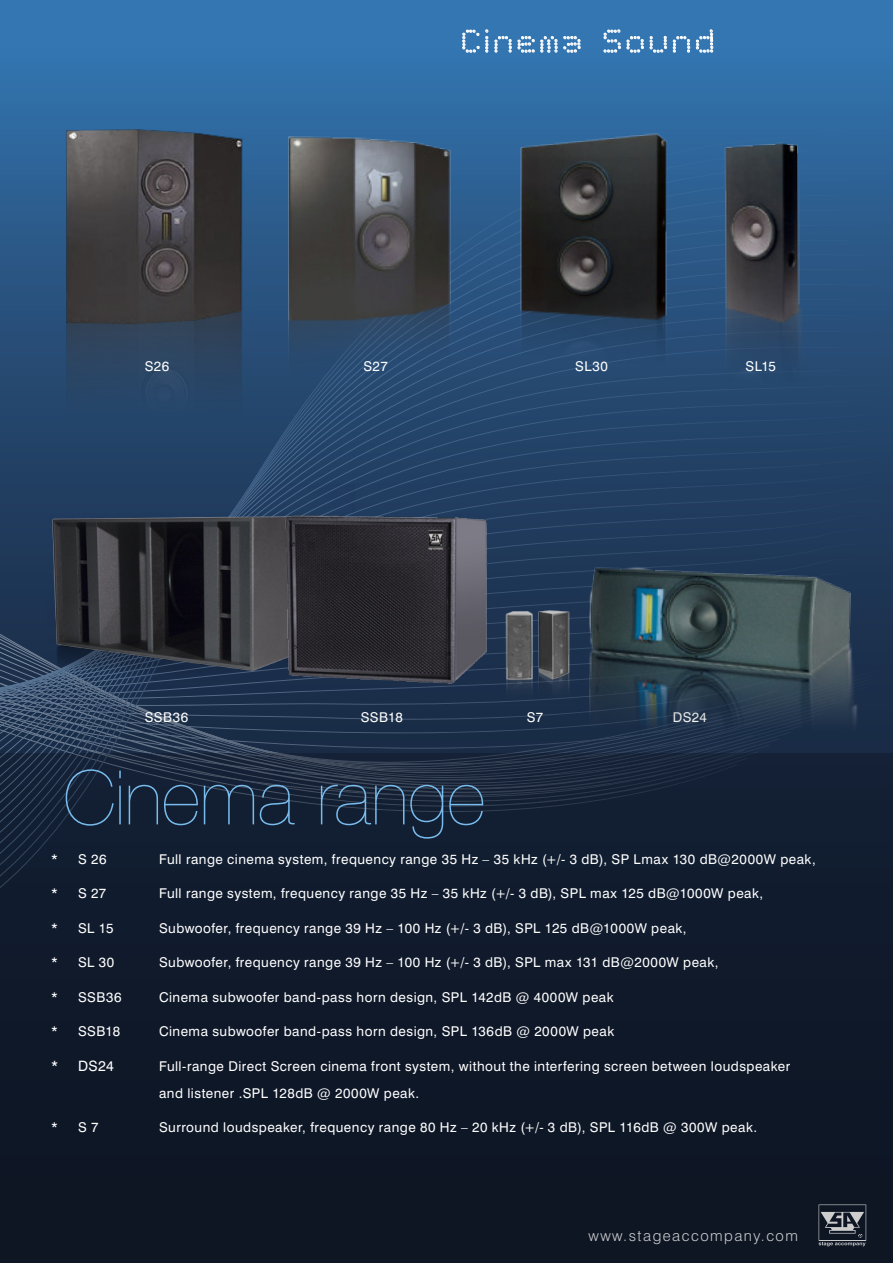
<style>
.page{position:relative;width:893px;height:1263px;background:#3272ac}
.page>*{position:absolute;margin:0;border:0;box-sizing:border-box;transform-origin:0 0}
.t1{font:200 75.3px "Helvetica Neue";color:#78bced}
.t2{font:300 31.35px "SF Telegraphic";letter-spacing:.15em;color:#fff}
.t3{font:300 15px "Swiss 721 BT";letter-spacing:.1em;color:#fff}
.Normal_list{font:14.25px "Swiss 721 BT";color:#fff}
.Normal_list-2{font:13.5px/27px "Swiss 721 BT";letter-spacing:.035em;color:#fff}
</style>
<div class="page">
<svg style="left:0;top:135px;width:893px;height:618px;background:#25466b"></svg>
<img style="left:720px;top:140px;width:88px;height:296px">
<img style="left:519px;top:132px;width:149px;height:283px">
<img style="left:285px;top:133px;width:170px;height:283px">
<img style="left:56px;top:125px;width:197px;height:302px">
<svg style="left:462px;top:29px;width:119px;height:24px"></svg>
<svg style="left:603px;top:29px;width:64px;height:24px"></svg>
<svg style="left:673px;top:36px;width:17px;height:17px"></svg>
<svg style="left:696px;top:29px;width:17px;height:24px"></svg>
<div style="left:0;top:753px;width:893px;height:510px;background:#0f1929"></div>
<img style="left:39px;top:675px;width:235px;height:9px">
<img style="left:39px;top:485px;width:316px;height:190px">
<img style="left:506px;top:570px;width:66px;height:137px">
<img style="left:274px;top:490px;width:222px;height:202px">
<img style="left:572px;top:564px;width:295px;height:178px">
<p class="t2" style="left:463px;top:29px;width:253px">Cinema Sound</p>
<p class="Normal_list-2" style="left:145px;top:353px;width:26px">S26</p>
<p class="Normal_list-2" style="left:363px;top:353px;width:26px">S27</p>
<p class="Normal_list-2" style="left:575px;top:353px;width:34px">SL30</p>
<p class="Normal_list-2" style="left:745px;top:353px;width:32px">SL15</p>
<p class="Normal_list-2" style="left:145px;top:704px;width:45px">SSB36</p>
<p class="Normal_list-2" style="left:361px;top:704px;width:44px">SSB18</p>
<p class="Normal_list-2" style="left:527px;top:704px;width:18px">S7</p>
<p class="Normal_list-2" style="left:673px;top:704px;width:36px">DS24</p>
<p class="t1" style="left:64px;top:754px;width:423px">Cinema range</p>
<p class="Normal_list-2" style="left:51px;top:845px;width:57px">* S 26</p>
<p class="Normal_list-2" style="left:159px;top:845px;width:658px">Full range cinema system, frequency range 35 Hz – 35 kHz (+/- 3 dB), SP Lmax 130 dB@2000W peak,</p>
<p class="Normal_list-2" style="left:51px;top:880px;width:57px">* S 27</p>
<p class="Normal_list-2" style="left:159px;top:880px;width:606px">Full range system, frequency range 35 Hz – 35 kHz (+/- 3 dB), SPL max 125 dB@1000W peak,</p>
<p class="Normal_list-2" style="left:51px;top:914px;width:64px">* SL 15</p>
<p class="Normal_list-2" style="left:159px;top:914px;width:529px">Subwoofer, frequency range 39 Hz – 100 Hz (+/- 3 dB), SPL 125 dB@1000W peak,</p>
<p class="Normal_list-2" style="left:51px;top:949px;width:65px">* SL 30</p>
<p class="Normal_list-2" style="left:159px;top:949px;width:561px">Subwoofer, frequency range 39 Hz – 100 Hz (+/- 3 dB), SPL max 131 dB@2000W peak,</p>
<p class="Normal_list-2" style="left:51px;top:983px;width:72px">* SSB36</p>
<p class="Normal_list-2" style="left:159px;top:983px;width:456px">Cinema subwoofer band-pass horn design, SPL 142dB @ 4000W peak</p>
<p class="Normal_list-2" style="left:51px;top:1018px;width:71px">* SSB18</p>
<p class="Normal_list-2" style="left:159px;top:1018px;width:457px">Cinema subwoofer band-pass horn design, SPL 136dB @ 2000W peak</p>
<p class="Normal_list" style="left:51px;top:1057px;width:64px">* DS24</p>
<p class="Normal_list-2" style="left:159px;top:1052px;width:633px">Full-range Direct Screen cinema front system, without the interfering screen between loudspeaker and listener .SPL 128dB @ 2000W peak.</p>
<p class="Normal_list-2" style="left:51px;top:1114px;width:49px">* S 7</p>
<p class="Normal_list-2" style="left:159px;top:1114px;width:599px">Surround loudspeaker, frequency range 80 Hz – 20 kHz (+/- 3 dB), SPL 116dB @ 300W peak.</p>
<p class="t3" style="left:589px;top:1227px;width:211px">www.stageaccompany.com</p>
</div>
